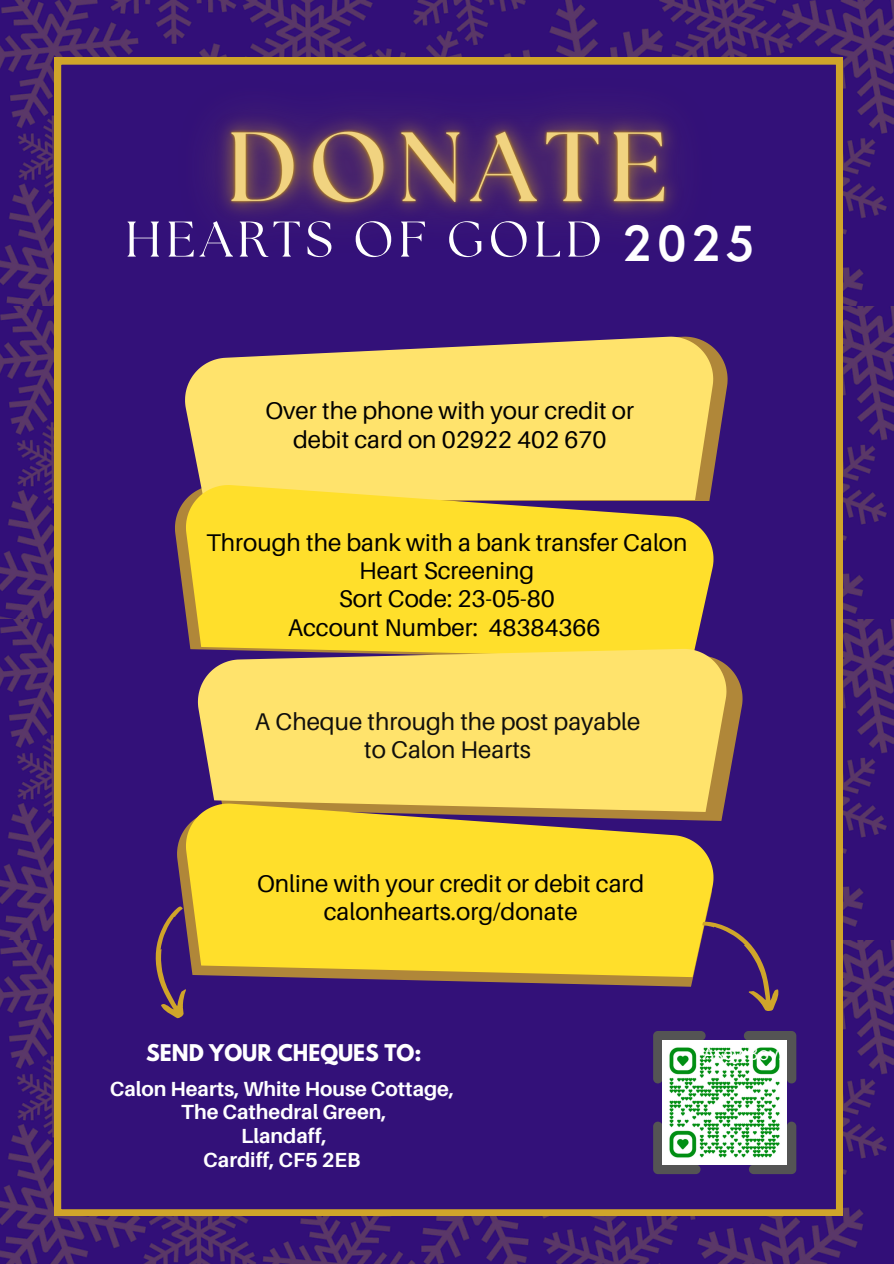
<style>
.page{position:relative;width:894px;height:1264px;background:#fff}
.page>*{position:absolute;margin:0;border:0;box-sizing:border-box;transform-origin:0 0}
.t1{font:50.1px "The Seasons";letter-spacing:.095em;color:#fff}
.t2{font:600 46.95px "Nourd";color:#fff}
.t3{font:24.15px/28.2px "Aileron";color:#000;text-align:center}
.t4{font:24.15px/28.5px "Aileron";color:#100f0d;text-align:center}
.t5{font:700 20.4px/23.7px "Aileron";color:#fff;text-align:center}
.t6{font:700 20.4px "League Spartan";color:#fff}
.t7{font:18px "Open Sans";color:#fff}
</style>
<div class="page">
<img style="left:0;top:0;width:893px;height:306px">
<img style="left:0;top:306px;width:893px;height:313px">
<img style="left:0;top:619px;width:893px;height:321px">
<img style="left:0;top:940px;width:893px;height:323px">
<div style="left:54px;top:58px;width:788px;height:1157px;background:#331179"></div>
<img style="left:123px;top:21px;width:647px;height:304px">
<svg style="left:713px;top:336px;width:14px;height:164px;background:#6c475b"></svg>
<svg style="left:170px;top:484px;width:24px;height:177px;background:#45226f"></svg>
<svg style="left:185px;top:336px;width:528px;height:148px;background:#ebce6c"></svg>
<svg style="left:173px;top:809px;width:527px;height:178px;background:#613c61"></svg>
<svg style="left:714px;top:644px;width:29px;height:177px;background:#643f5f"></svg>
<svg style="left:182px;top:484px;width:532px;height:175px;background:#f3d333"></svg>
<svg style="left:194px;top:637px;width:533px;height:175px;background:#f4d766"></svg>
<svg style="left:182px;top:802px;width:532px;height:175px;background:#eece31"></svg>
<svg style="left:748px;top:1121px;width:48px;height:53px"></svg>
<svg style="left:653px;top:1121px;width:47px;height:53px"></svg>
<svg style="left:743px;top:1030px;width:53px;height:53px"></svg>
<svg style="left:653px;top:1030px;width:52px;height:53px"></svg>
<img style="left:662px;top:1040px;width:124px;height:124px">
<svg style="left:700px;top:906px;width:88px;height:111px;background:#422071"></svg>
<svg style="left:151px;top:906px;width:39px;height:114px;background:#522e69"></svg>
<p class="t1" style="left:125px;top:216px;width:478px">HEARTS OF GOLD</p>
<h6 class="t2" style="left:622px;top:214px;width:133px">2025</h6>
<p class="t3" style="left:265px;top:396px;width:370px">Over the phone with your credit or debit card on 02922 402 670</p>
<h3 class="t3" style="left:206px;top:528px;width:482px">Through the bank with a bank transfer Calon<br>Heart Screening<br>Sort Code: 23-05-80<br>Account Number: 48384366</h3>
<p class="t4" style="left:255px;top:706px;width:387px">A Cheque through the post payable to Calon Hearts</p>
<h2 class="t3" style="left:257px;top:868px;width:388px">Online with your credit or debit card calonhearts.org/donate</h2>
<p class="t6" style="left:146px;top:1042px;width:277px">SEND YOUR CHEQUES TO:</p>
<p class="t5" style="left:110px;top:1076px;width:346px">Calon Hearts, White House Cottage,<br>The Cathedral Green,<br>Llandaff,<br>Cardiff, CF5 2EB</p>
<p class="t7" style="left:702px;top:1040px;width:85px">Asey Boys</p>
</div>
